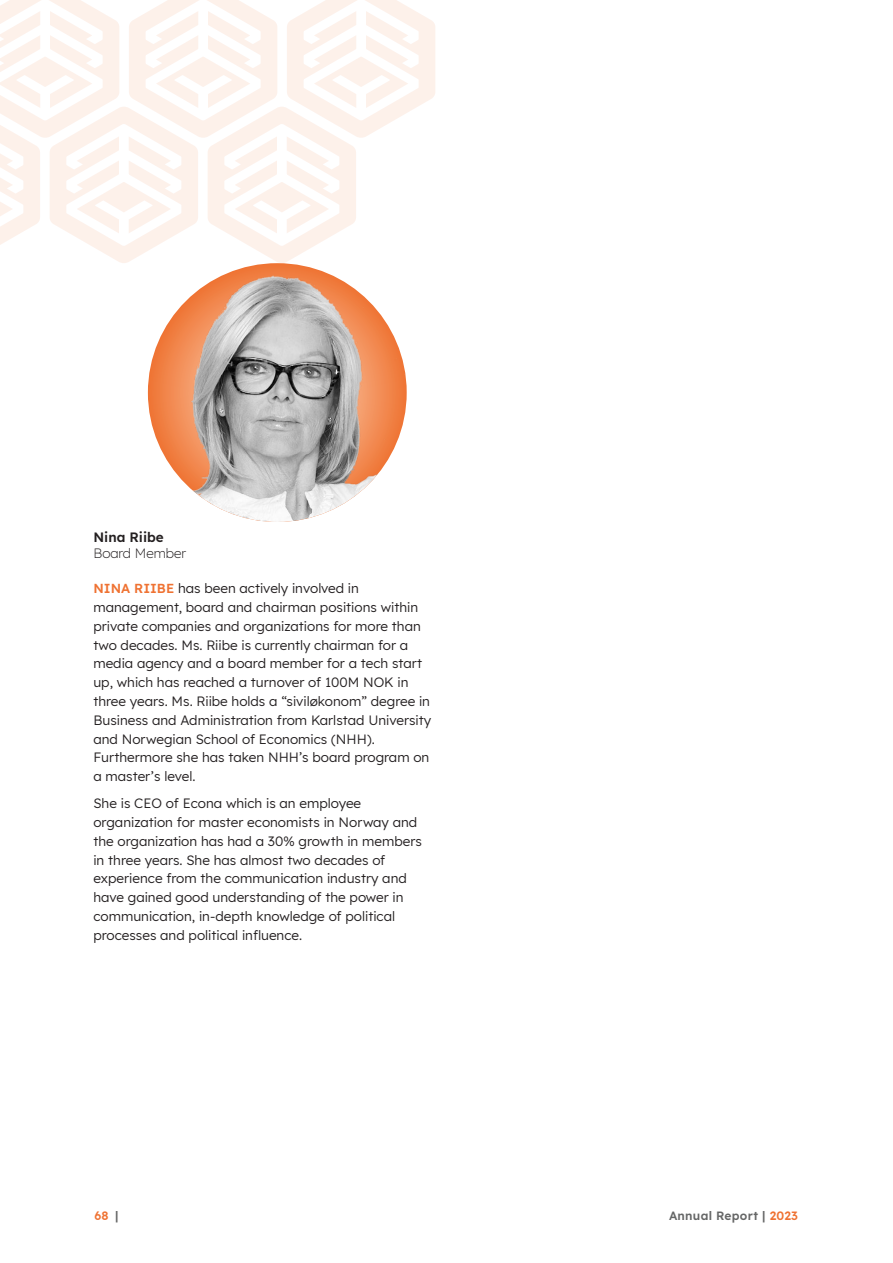
<style>
.page{position:relative;width:893px;height:1263px;background:#fff}
.page>*{position:absolute;margin:0;border:0;box-sizing:border-box;transform-origin:0 0}
.body{font:13.5px/18.8px "Lexend";color:#231f20}
.body-2{font:300 13.5px/16.2px "Lexend";color:#231f20}
.t1{font:600 12px "Lexend";letter-spacing:.02em;color:#656666}
.t2{font:600 12px "Lexend";color:#ef7232}
.s1{font-weight:600}
.s2{font-weight:600;font-size:13.05px;color:#ef7232}
.s3{color:#656666}
.s4{color:#ef7232}
</style>
<div class="page">
<svg style="left:0;top:0;width:435px;height:264px"></svg>
<img style="left:154px;top:275px;width:253px;height:247px">
<p class="body-2" style="left:93px;top:528px;width:94px"><span class="s1">Nina Riibe<br></span>Board Member</p>
<p class="body" style="left:93px;top:578px;width:339px"><span class="s2">NINA RIIBE</span> has been actively involved in management, board and chairman positions within private companies and organizations for more than two decades. Ms. Riibe is currently chairman for a media agency and a board member for a tech start up, which has reached a turnover of 100M NOK in three years. Ms. Riibe holds a “siviløkonom” degree in Business and Administration from Karlstad University and Norwegian School of Economics (NHH).<br>Furthermore she has taken NHH’s board program on a master’s level.</p>
<p class="body" style="left:93px;top:793px;width:330px">She is CEO of Econa which is an employee organization for master economists in Norway and the organization has had a 30% growth in members in three years. She has almost two decades of experience from the communication industry and have gained good understanding of the power in communication, in-depth knowledge of political processes and political influence.</p>
<p class="t2" style="left:94px;top:1206px;width:26px">68 <span class="s3">|</span></p>
<p class="t1" style="left:669px;top:1206px;width:131px">Annual Report | <span class="s4">2023</span></p>
</div>
